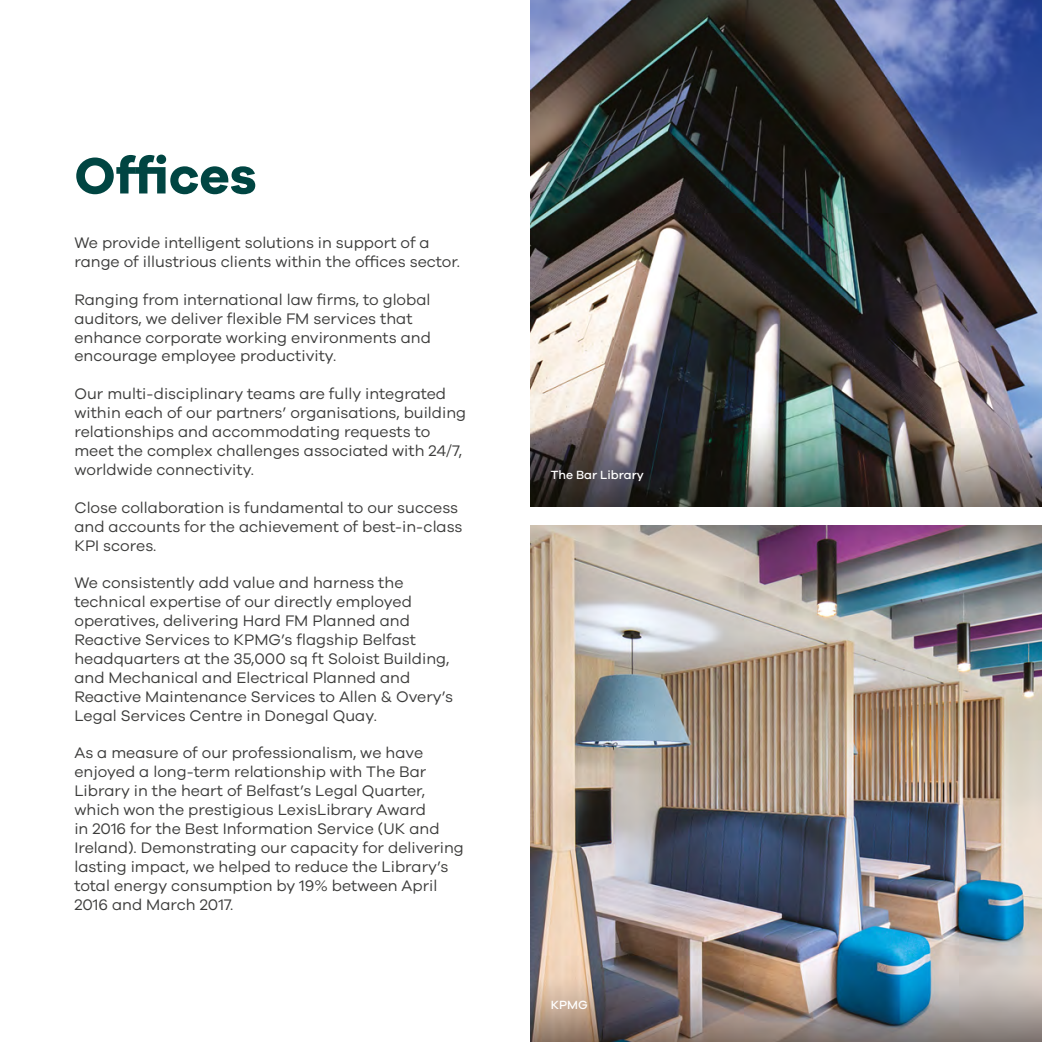
<style>
.page{position:relative;width:1042px;height:1042px;background:#fff}
.page>*{position:absolute;margin:0;border:0;box-sizing:border-box;transform-origin:0 0}
.t1{font:700 52.5px "Galano Grotesque";color:#004542}
.t2{font:15.75px/18.9px "Galano Grotesque";color:#3c3c3b}
.t3{font:500 12.25px "Galano Grotesque";color:#fff}
</style>
<div class="page">
<img style="left:531px;top:0;width:511px;height:506px">
<img style="left:531px;top:526px;width:511px;height:516px">
<h1 class="t1" style="left:74px;top:143px;width:184px">Offices</h1>
<p class="t2" style="left:74px;top:233px;width:387px">We provide intelligent solutions in support of a range of illustrious clients within the offices sector.</p>
<p class="t2" style="left:74px;top:289px;width:358px">Ranging from international law firms, to global auditors, we deliver flexible FM services that enhance corporate working environments and encourage employee productivity.</p>
<p class="t2" style="left:74px;top:384px;width:393px">Our multi-disciplinary teams are fully integrated within each of our partners’ organisations, building relationships and accommodating requests to meet the complex challenges associated with 24/7, worldwide connectivity.</p>
<p class="t2" style="left:74px;top:497px;width:390px">Close collaboration is fundamental to our success and accounts for the achievement of best-in-class<br>KPI scores.</p>
<p class="t2" style="left:74px;top:573px;width:380px">We consistently add value and harness the technical expertise of our directly employed operatives, delivering Hard FM Planned and Reactive Services to KPMG’s flagship Belfast headquarters at the 35,000 sq ft Soloist Building, and Mechanical and Electrical Planned and Reactive Maintenance Services to Allen &amp; Overy’s Legal Services Centre in Donegal Quay.</p>
<p class="t2" style="left:74px;top:743px;width:391px">As a measure of our professionalism, we have enjoyed a long-term relationship with The Bar Library in the heart of Belfast’s Legal Quarter, which won the prestigious LexisLibrary Award<br>in 2016 for the Best Information Service (UK and Ireland). Demonstrating our capacity for delivering lasting impact, we helped to reduce the Library’s total energy consumption by 19% between April 2016 and March 2017.</p>
<p class="t3" style="left:551px;top:467px;width:95px">The Bar Library</p>
<p class="t3" style="left:551px;top:998px;width:38px">KPMG</p>
</div>
